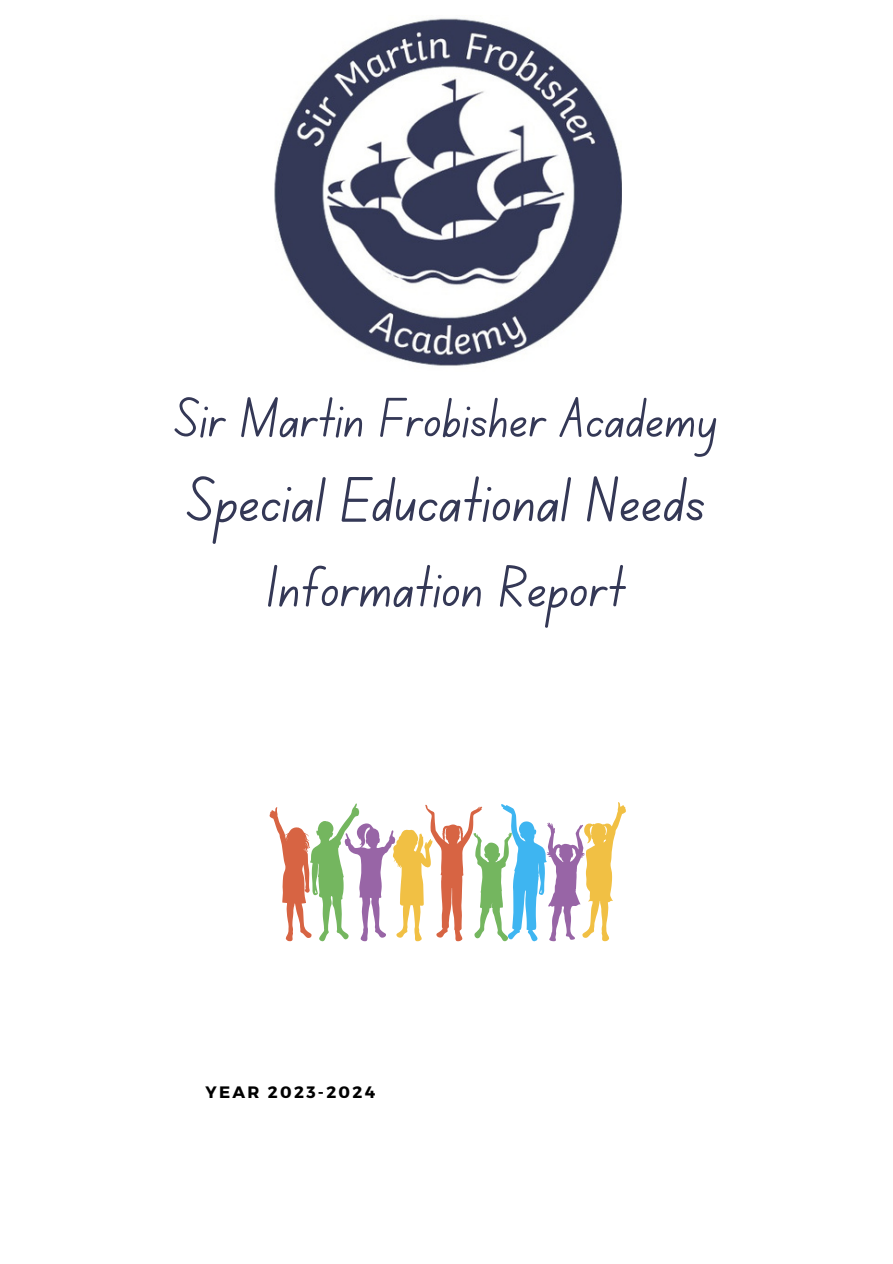
<style>
.page{position:relative;width:893px;height:1264px;background:#fff}
.page>*{position:absolute;margin:0;border:0;box-sizing:border-box;transform-origin:0 0}
.t1{font:64.5px "Canva School Font";color:#343856}
.t2{font:60px "Canva School Font";color:#343856}
.t3{font:57px "Canva School Font";color:#343856}
.t4{font:700 16.5px "Montserrat";letter-spacing:.14em;color:#000}
</style>
<div class="page">
<img style="left:274px;top:18px;width:347px;height:348px">
<svg style="left:269px;top:802px;width:357px;height:139px"></svg>
<p class="t3" style="left:175px;top:395px;width:544px">Sir Martin Frobisher Academy</p>
<p class="t1" style="left:187px;top:474px;width:519px">Special Educational Needs</p>
<p class="t2" style="left:267px;top:562px;width:359px">Information Report</p>
<p class="t4" style="left:205px;top:1081px;width:171px">YEAR 2023-2024</p>
</div>
